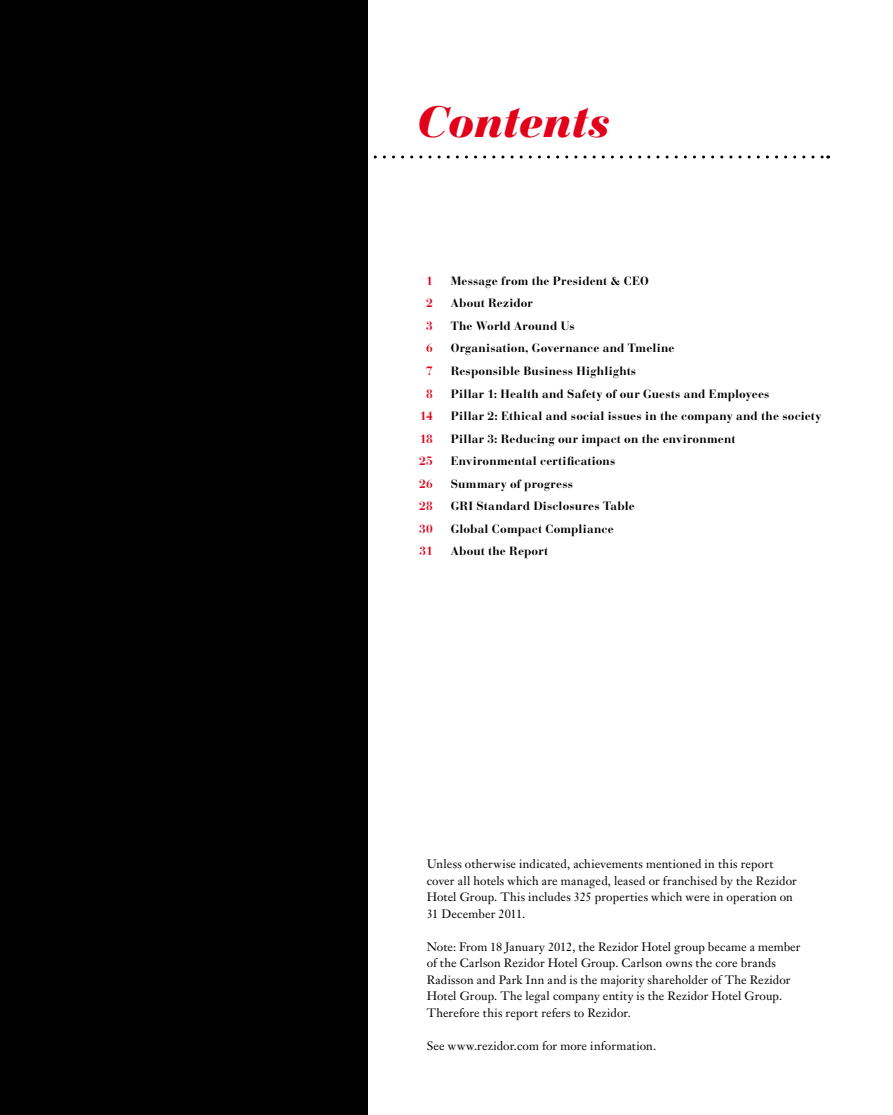
<style>
.page{position:relative;width:893px;height:1115px;background:#fff}
.page>*{position:absolute;margin:0;border:0;box-sizing:border-box;transform-origin:0 0}
.t1{font:italic 900 43.5px "Bauer Bodoni Std";letter-spacing:-.005em;color:#e2001a}
.t2{font:12px/16.5px "Janson Text LT Std";letter-spacing:.01em;color:#000}
.t3{font:700 12px "Bauer Bodoni Std";letter-spacing:.015em;color:#000}
.t4{font:700 12px "Bauer Bodoni Std";letter-spacing:.02em;color:#e2001a}
</style>
<div class="page">
<div style="left:0;top:0;width:368px;height:1114px;background:#000"></div>
<svg style="left:373px;top:155px;width:456px;height:3px"></svg>
<h1 class="t1" style="left:416px;top:95px;width:195px">Contents</h1>
<p class="t4" style="left:426px;top:273px;width:8px">1</p>
<p class="t3" style="left:451px;top:273px;width:200px">Message from the President &amp; CEO</p>
<p class="t4" style="left:426px;top:296px;width:8px">2</p>
<p class="t3" style="left:451px;top:296px;width:84px">About Rezidor</p>
<p class="t4" style="left:426px;top:318px;width:8px">3</p>
<p class="t3" style="left:451px;top:318px;width:126px">The World Around Us</p>
<p class="t4" style="left:426px;top:341px;width:8px">6</p>
<p class="t3" style="left:451px;top:341px;width:225px">Organisation, Governance and Tmeline</p>
<p class="t4" style="left:426px;top:363px;width:8px">7</p>
<p class="t3" style="left:451px;top:363px;width:187px">Responsible Business Highlights</p>
<p class="t4" style="left:426px;top:386px;width:8px">8</p>
<p class="t3" style="left:451px;top:386px;width:320px">Pillar 1: Health and Safety of our Guests and Employees</p>
<p class="t4" style="left:420px;top:408px;width:14px">14</p>
<p class="t3" style="left:451px;top:408px;width:372px">Pillar 2: Ethical and social issues in the company and the society</p>
<p class="t4" style="left:420px;top:431px;width:15px">18</p>
<p class="t3" style="left:451px;top:431px;width:286px">Pillar 3: Reducing our impact on the environment</p>
<p class="t4" style="left:419px;top:453px;width:15px">25</p>
<p class="t3" style="left:451px;top:453px;width:166px">Environmental certifications</p>
<p class="t4" style="left:419px;top:476px;width:15px">26</p>
<p class="t3" style="left:451px;top:476px;width:124px">Summary of progress</p>
<p class="t4" style="left:419px;top:498px;width:15px">28</p>
<p class="t3" style="left:451px;top:498px;width:186px">GRI Standard Disclosures Table</p>
<p class="t4" style="left:419px;top:521px;width:15px">30</p>
<p class="t3" style="left:451px;top:521px;width:164px">Global Compact Compliance</p>
<p class="t4" style="left:419px;top:543px;width:15px">31</p>
<p class="t3" style="left:451px;top:543px;width:99px">About the Report</p>
<p class="t2" style="left:427px;top:855px;width:372px">Unless otherwise indicated, achievements mentioned in this report cover all hotels which are managed, leased or franchised by the Rezidor Hotel Group. This includes 325 properties which were in operation on 31 December 2011.</p>
<p class="t2" style="left:427px;top:938px;width:375px">Note: From 18 January 2012, the Rezidor Hotel group became a member of the Carlson Rezidor Hotel Group. Carlson owns the core brands Radisson and Park Inn and is the majority shareholder of The Rezidor Hotel Group. The legal company entity is the Rezidor Hotel Group.<br>Therefore this report refers to Rezidor.</p>
<p class="t2" style="left:427px;top:1037px;width:231px">See www.rezidor.com for more information.</p>
</div>
